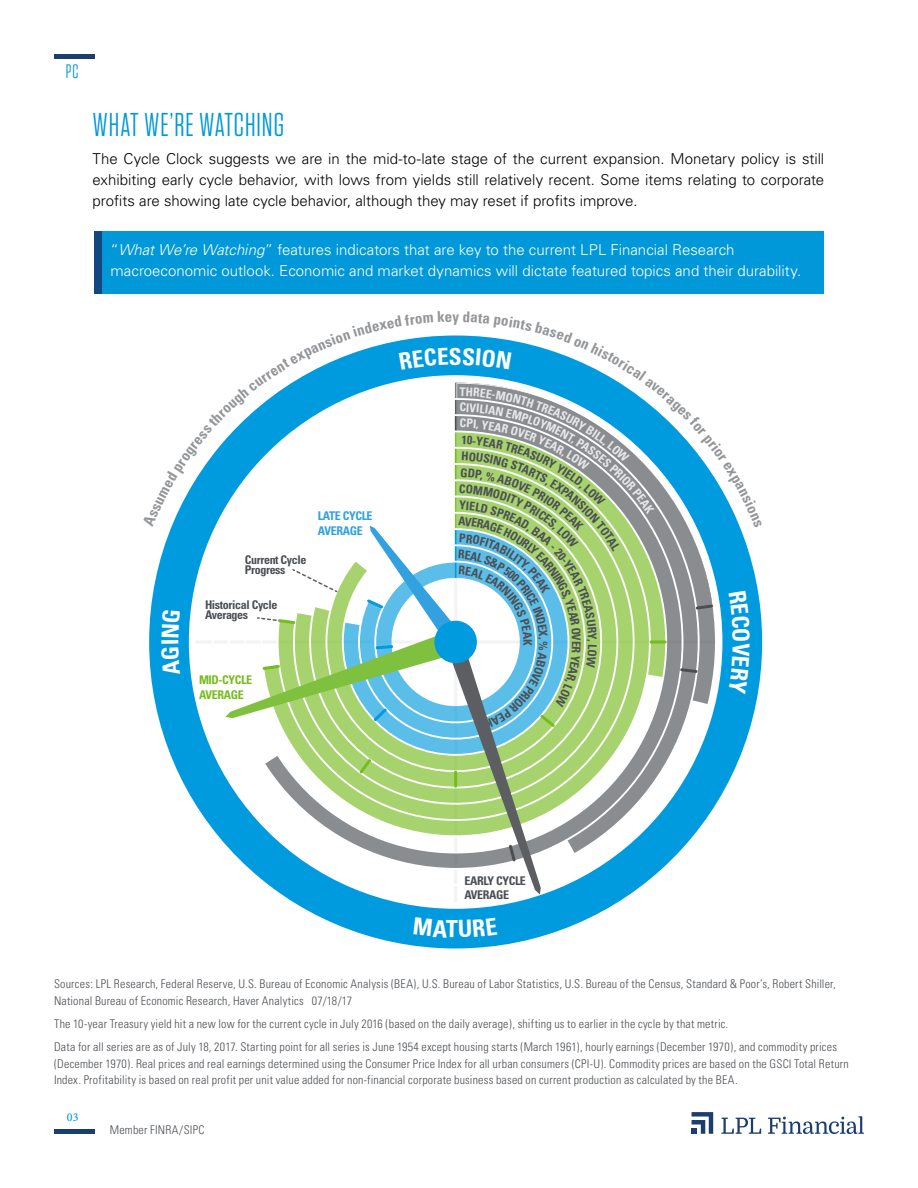
<style>
.page{position:relative;width:918px;height:1188px;background:#fff}
.page>*{position:absolute;margin:0;border:0;box-sizing:border-box;transform-origin:0 0}
.t1{font:33px "Tungsten Narrow";letter-spacing:.03em;color:#0098d8}
.t2{font:19.5px "Tungsten Narrow";color:#0098d8}
.t3{font:300 15px/21px "Univers";color:#000;text-align:justify}
.t4{font:300 15px/21px "Univers";color:#fff}
.t5{font:700 condensed 15px "Univers";color:#939598}
.t6{font:300 condensed 12px/16.5px "Univers";letter-spacing:.015em;color:#4b4f54}
.t7{font:700 condensed 12px/10.5px "Univers";letter-spacing:-.03em;color:#4b4f54}
.t8{font:700 condensed 12px/14.4px "Univers";letter-spacing:-.03em;color:#77bc1f}
.t9{font:700 condensed 12px/14.4px "Univers";letter-spacing:-.03em;color:#33a0df}
.t10{font:500 12px "Minion Pro";color:#0098d8}
.s1{font-style:italic}
</style>
<div class="page">
<hr style="left:54px;top:1130px;width:40px;height:4px;background:#1b3e6f">
<hr style="left:54px;top:54px;width:40px;height:4px;background:#1b3e6f">
<svg style="left:692px;top:1112px;width:21px;height:22px"></svg>
<svg style="left:721px;top:1118px;width:40px;height:16px"></svg>
<svg style="left:768px;top:1116px;width:96px;height:18px"></svg>
<div style="left:95px;top:232px;width:729px;height:62px;background:#0098d8"></div>
<div style="left:95px;top:232px;width:7px;height:62px;background:#12487d"></div>
<svg style="left:281px;top:894px;width:349px;height:54px;fill:#009bde"></svg>
<hr style="left:454px;top:642px;width:3px;height:260px;background:#efefef">
<div style="left:414px;top:918px;width:83px;height:20px;background:#009bde"></div>
<svg style="left:149px;top:335px;width:613px;height:559px"></svg>
<h2 class="t2" style="left:66px;top:62px;width:14px">PC</h2>
<h1 class="t1" style="left:93px;top:108px;width:193px">WHAT WE’RE WATCHING</h1>
<p class="t3" style="left:93px;top:148px;width:733px">The Cycle Clock suggests we are in the mid-to-late stage of the current expansion. Monetary policy is still exhibiting early cycle behavior, with lows from yields still relatively recent. Some items relating to corporate profits are showing late cycle behavior, although they may reset if profits improve.</p>
<p class="t4" style="left:111px;top:239px;width:692px">“<span class="s1">What We’re Watching</span>” features indicators that are key to the current LPL Financial Research macroeconomic outlook. Economic and market dynamics will dictate featured topics and their durability.</p>
<p class="t5" style="left:452px;top:307px;width:8px">y</p>
<p class="t7" style="left:245px;top:554px;width:63px">Current Cycle<br>Progress</p>
<p class="t7" style="left:205px;top:599px;width:74px">Historical Cycle<br>Averages</p>
<p class="t9" style="left:318px;top:509px;width:56px">LATE CYCLE<br>AVERAGE</p>
<p class="t8" style="left:199px;top:673px;width:55px">MID-CYCLE<br>AVERAGE</p>
<p class="t7" style="left:464px;top:874px;width:63px;line-height:13.5px">EARLY CYCLE<br>AVERAGE</p>
<p class="t6" style="left:54px;top:976px;width:783px">Sources: LPL Research, Federal Reserve, U.S. Bureau of Economic Analysis (BEA), U.S. Bureau of Labor Statistics, U.S. Bureau of the Census, Standard &amp; Poor’s, Robert Shiller,<br>National Bureau of Economic Research, Haver Analytics 07/18/17</p>
<p class="t6" style="left:54px;top:1012px;width:785px;line-height:23.2px">The 10-year Treasury yield hit a new low for the current cycle in July 2016 (based on the daily average), shifting us to earlier in the cycle by that metric.<br>Data for all series are as of July 18, 2017. Starting point for all series is June 1954 except housing starts (March 1961), hourly earnings (December 1970), and commodity prices</p>
<p class="t6" style="left:54px;top:1055px;width:796px">(December 1970). Real prices and real earnings determined using the Consumer Price Index for all urban consumers (CPI-U). Commodity prices are based on the GSCI Total Return<br>Index. Profitability is based on real profit per unit value added for non-financial corporate business based on current production as calculated by the BEA.</p>
<p class="t10" style="left:67px;top:1109px;width:13px">03</p>
<p class="t6" style="left:110px;top:1121px;width:96px">Member FINRA/SIPC</p>
</div>
